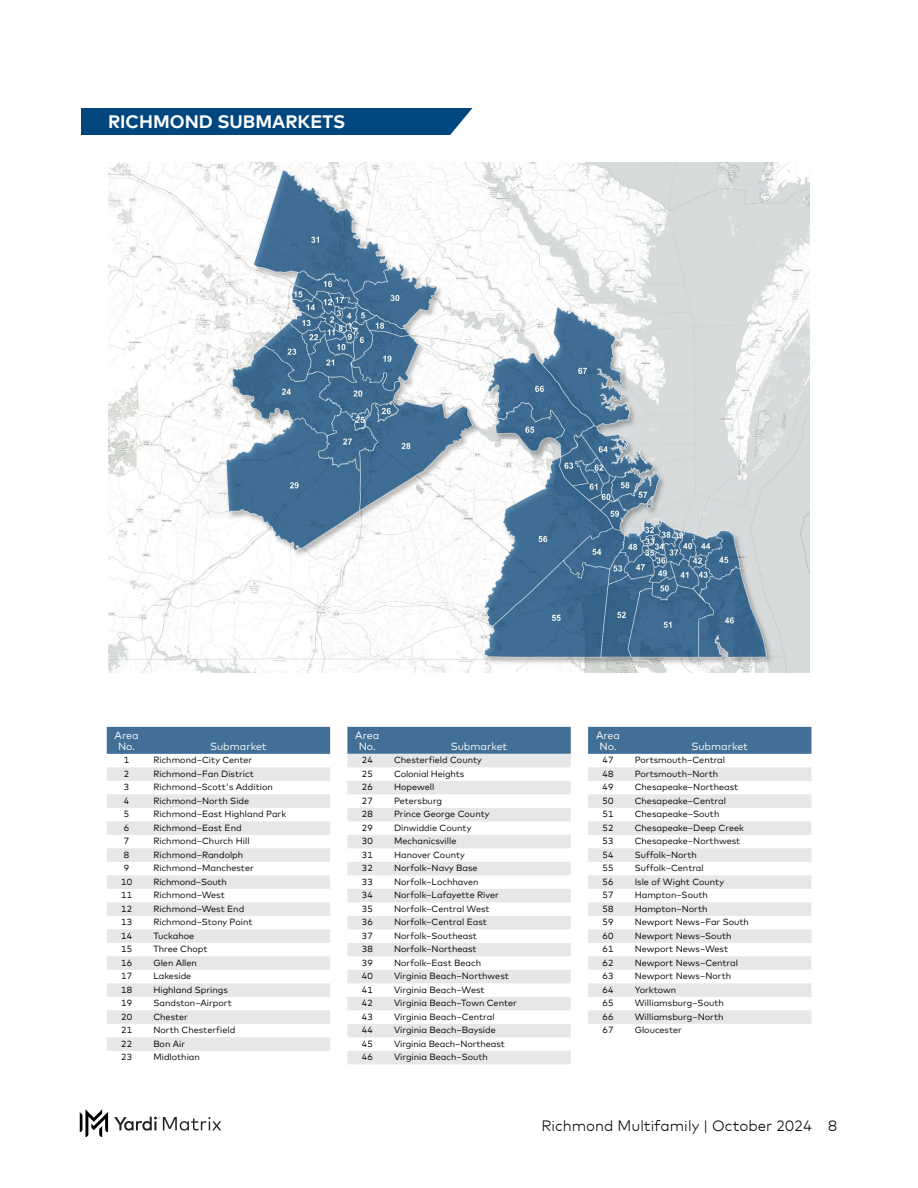
<style>
.page{position:relative;width:918px;height:1188px;background:#fff}
.page>*{position:absolute;margin:0;border:0;box-sizing:border-box;transform-origin:0 0}
.t1{font:700 18px "Mark Offc Pro";color:#fff}
.t2{font:300 15px "Mark Offc Pro";color:#000}
.t3{font:10.5px/10.5px "Mark Offc Pro";color:#fff;text-align:center}
.t4{font:9px "Mark Offc Pro";color:#000}
</style>
<div class="page">
<svg style="left:114px;top:1117px;width:107px;height:14px"></svg>
<svg style="left:80px;top:1109px;width:28px;height:28px"></svg>
<div style="left:81px;top:108px;width:391px;height:27px;background:#00467f"></div>
<div style="left:107px;top:727px;width:223px;height:27px;background:#426f96"></div>
<svg style="left:107px;top:767px;width:223px;height:284px;fill:#e9eaeb"></svg>
<div style="left:347px;top:727px;width:224px;height:27px;background:#426f96"></div>
<svg style="left:347px;top:754px;width:224px;height:310px;fill:#eaebec"></svg>
<div style="left:588px;top:727px;width:223px;height:27px;background:#426f96"></div>
<svg style="left:588px;top:767px;width:223px;height:257px;fill:#e9eaeb"></svg>
<img style="left:108px;top:162px;width:702px;height:511px">
<h1 class="t1" style="left:108px;top:108px;width:239px">RICHMOND SUBMARKETS</h1>
<p class="t3" style="left:115px;top:729px;width:26px">Area<br>No.</p>
<p class="t3" style="left:210px;top:740px;width:58px">Submarket</p>
<p class="t4" style="left:124px;top:753px;width:7px">1</p>
<p class="t4" style="left:153px;top:753px;width:101px">Richmond–City Center</p>
<p class="t4" style="left:124px;top:767px;width:7px">2</p>
<p class="t4" style="left:153px;top:767px;width:102px">Richmond–Fan District</p>
<p class="t4" style="left:124px;top:780px;width:7px">3</p>
<p class="t4" style="left:153px;top:780px;width:121px">Richmond–Scott's Addition</p>
<p class="t4" style="left:124px;top:794px;width:7px">4</p>
<p class="t4" style="left:153px;top:794px;width:97px">Richmond–North Side</p>
<p class="t4" style="left:124px;top:807px;width:7px">5</p>
<p class="t4" style="left:153px;top:807px;width:134px">Richmond–East Highland Park</p>
<p class="t4" style="left:124px;top:821px;width:7px">6</p>
<p class="t4" style="left:153px;top:821px;width:90px">Richmond–East End</p>
<p class="t4" style="left:124px;top:834px;width:7px">7</p>
<p class="t4" style="left:153px;top:834px;width:98px">Richmond–Church Hill</p>
<p class="t4" style="left:124px;top:848px;width:7px">8</p>
<p class="t4" style="left:153px;top:848px;width:91px">Richmond–Randolph</p>
<p class="t4" style="left:124px;top:861px;width:7px">9</p>
<p class="t4" style="left:153px;top:861px;width:102px">Richmond–Manchester</p>
<p class="t4" style="left:121px;top:875px;width:12px">10</p>
<p class="t4" style="left:153px;top:875px;width:75px">Richmond–South</p>
<p class="t4" style="left:121px;top:888px;width:12px">11</p>
<p class="t4" style="left:153px;top:888px;width:73px">Richmond–West</p>
<p class="t4" style="left:121px;top:902px;width:12px">12</p>
<p class="t4" style="left:153px;top:902px;width:92px">Richmond–West End</p>
<p class="t4" style="left:121px;top:915px;width:12px">13</p>
<p class="t4" style="left:153px;top:915px;width:101px">Richmond–Stony Point</p>
<p class="t4" style="left:121px;top:929px;width:12px">14</p>
<p class="t4" style="left:153px;top:929px;width:42px">Tuckahoe</p>
<p class="t4" style="left:121px;top:942px;width:12px">15</p>
<p class="t4" style="left:153px;top:942px;width:56px">Three Chopt</p>
<p class="t4" style="left:121px;top:956px;width:12px">16</p>
<p class="t4" style="left:153px;top:956px;width:45px">Glen Allen</p>
<p class="t4" style="left:121px;top:969px;width:12px">17</p>
<p class="t4" style="left:153px;top:969px;width:40px">Lakeside</p>
<p class="t4" style="left:121px;top:983px;width:12px">18</p>
<p class="t4" style="left:153px;top:983px;width:76px">Highland Springs</p>
<p class="t4" style="left:121px;top:996px;width:12px">19</p>
<p class="t4" style="left:153px;top:996px;width:80px">Sandston–Airport</p>
<p class="t4" style="left:121px;top:1010px;width:12px">20</p>
<p class="t4" style="left:153px;top:1010px;width:36px">Chester</p>
<p class="t4" style="left:121px;top:1023px;width:12px">21</p>
<p class="t4" style="left:153px;top:1023px;width:83px">North Chesterfield</p>
<p class="t4" style="left:121px;top:1037px;width:12px">22</p>
<p class="t4" style="left:153px;top:1037px;width:33px">Bon Air</p>
<p class="t4" style="left:121px;top:1050px;width:12px">23</p>
<p class="t4" style="left:153px;top:1050px;width:48px">Midlothian</p>
<p class="t3" style="left:355px;top:729px;width:26px">Area<br>No.</p>
<p class="t3" style="left:451px;top:740px;width:58px">Submarket</p>
<p class="t4" style="left:362px;top:753px;width:12px">24</p>
<p class="t4" style="left:394px;top:753px;width:89px">Chesterfield County</p>
<p class="t4" style="left:362px;top:767px;width:12px">25</p>
<p class="t4" style="left:394px;top:767px;width:72px">Colonial Heights</p>
<p class="t4" style="left:362px;top:780px;width:12px">26</p>
<p class="t4" style="left:394px;top:780px;width:42px">Hopewell</p>
<p class="t4" style="left:362px;top:794px;width:12px">27</p>
<p class="t4" style="left:394px;top:794px;width:50px">Petersburg</p>
<p class="t4" style="left:362px;top:807px;width:12px">28</p>
<p class="t4" style="left:394px;top:807px;width:97px">Prince George County</p>
<p class="t4" style="left:362px;top:821px;width:12px">29</p>
<p class="t4" style="left:394px;top:821px;width:79px">Dinwiddie County</p>
<p class="t4" style="left:362px;top:834px;width:12px">30</p>
<p class="t4" style="left:394px;top:834px;width:64px">Mechanicsville</p>
<p class="t4" style="left:362px;top:848px;width:12px">31</p>
<p class="t4" style="left:394px;top:848px;width:72px">Hanover County</p>
<p class="t4" style="left:362px;top:861px;width:12px">32</p>
<p class="t4" style="left:394px;top:861px;width:85px">Norfolk–Navy Base</p>
<p class="t4" style="left:362px;top:875px;width:12px">33</p>
<p class="t4" style="left:394px;top:875px;width:86px">Norfolk–Lochhaven</p>
<p class="t4" style="left:362px;top:888px;width:12px">34</p>
<p class="t4" style="left:394px;top:888px;width:106px">Norfolk–Lafayette River</p>
<p class="t4" style="left:362px;top:902px;width:12px">35</p>
<p class="t4" style="left:394px;top:902px;width:97px">Norfolk–Central West</p>
<p class="t4" style="left:362px;top:915px;width:12px">36</p>
<p class="t4" style="left:394px;top:915px;width:94px">Norfolk–Central East</p>
<p class="t4" style="left:362px;top:929px;width:12px">37</p>
<p class="t4" style="left:394px;top:929px;width:84px">Norfolk–Southeast</p>
<p class="t4" style="left:362px;top:942px;width:12px">38</p>
<p class="t4" style="left:394px;top:942px;width:84px">Norfolk–Northeast</p>
<p class="t4" style="left:362px;top:956px;width:12px">39</p>
<p class="t4" style="left:394px;top:956px;width:89px">Norfolk–East Beach</p>
<p class="t4" style="left:362px;top:969px;width:12px">40</p>
<p class="t4" style="left:394px;top:969px;width:116px">Virginia Beach–Northwest</p>
<p class="t4" style="left:362px;top:983px;width:12px">41</p>
<p class="t4" style="left:394px;top:983px;width:92px">Virginia Beach–West</p>
<p class="t4" style="left:362px;top:996px;width:12px">42</p>
<p class="t4" style="left:394px;top:996px;width:124px">Virginia Beach–Town Center</p>
<p class="t4" style="left:362px;top:1010px;width:12px">43</p>
<p class="t4" style="left:394px;top:1010px;width:102px">Virginia Beach–Central</p>
<p class="t4" style="left:362px;top:1023px;width:12px">44</p>
<p class="t4" style="left:394px;top:1023px;width:103px">Virginia Beach–Bayside</p>
<p class="t4" style="left:362px;top:1037px;width:12px">45</p>
<p class="t4" style="left:394px;top:1037px;width:112px">Virginia Beach–Northeast</p>
<p class="t4" style="left:362px;top:1050px;width:12px">46</p>
<p class="t4" style="left:394px;top:1050px;width:96px">Virginia Beach–South</p>
<p class="t3" style="left:596px;top:729px;width:26px">Area<br>No.</p>
<p class="t3" style="left:691px;top:740px;width:58px">Submarket</p>
<p class="t4" style="left:603px;top:753px;width:12px">47</p>
<p class="t4" style="left:635px;top:753px;width:92px">Portsmouth–Central</p>
<p class="t4" style="left:603px;top:767px;width:12px">48</p>
<p class="t4" style="left:635px;top:767px;width:85px">Portsmouth–North</p>
<p class="t4" style="left:603px;top:780px;width:12px">49</p>
<p class="t4" style="left:635px;top:780px;width:105px">Chesapeake–Northeast</p>
<p class="t4" style="left:603px;top:794px;width:12px">50</p>
<p class="t4" style="left:635px;top:794px;width:93px">Chesapeake–Central</p>
<p class="t4" style="left:603px;top:807px;width:12px">51</p>
<p class="t4" style="left:635px;top:807px;width:86px">Chesapeake–South</p>
<p class="t4" style="left:603px;top:821px;width:12px">52</p>
<p class="t4" style="left:635px;top:821px;width:111px">Chesapeake–Deep Creek</p>
<p class="t4" style="left:603px;top:834px;width:12px">53</p>
<p class="t4" style="left:635px;top:834px;width:107px">Chesapeake–Northwest</p>
<p class="t4" style="left:603px;top:848px;width:12px">54</p>
<p class="t4" style="left:635px;top:848px;width:64px">Suffolk–North</p>
<p class="t4" style="left:603px;top:861px;width:12px">55</p>
<p class="t4" style="left:635px;top:861px;width:71px">Suffolk–Central</p>
<p class="t4" style="left:603px;top:875px;width:12px">56</p>
<p class="t4" style="left:635px;top:875px;width:91px">Isle of Wight County</p>
<p class="t4" style="left:603px;top:888px;width:12px">57</p>
<p class="t4" style="left:635px;top:888px;width:75px">Hampton–South</p>
<p class="t4" style="left:603px;top:902px;width:12px">58</p>
<p class="t4" style="left:635px;top:902px;width:74px">Hampton–North</p>
<p class="t4" style="left:603px;top:915px;width:12px">59</p>
<p class="t4" style="left:635px;top:915px;width:116px">Newport News–Far South</p>
<p class="t4" style="left:603px;top:929px;width:12px">60</p>
<p class="t4" style="left:635px;top:929px;width:98px">Newport News–South</p>
<p class="t4" style="left:603px;top:942px;width:12px">61</p>
<p class="t4" style="left:635px;top:942px;width:95px">Newport News–West</p>
<p class="t4" style="left:603px;top:956px;width:12px">62</p>
<p class="t4" style="left:635px;top:956px;width:105px">Newport News–Central</p>
<p class="t4" style="left:603px;top:969px;width:12px">63</p>
<p class="t4" style="left:635px;top:969px;width:98px">Newport News–North</p>
<p class="t4" style="left:603px;top:983px;width:12px">64</p>
<p class="t4" style="left:635px;top:983px;width:43px">Yorktown</p>
<p class="t4" style="left:603px;top:996px;width:12px">65</p>
<p class="t4" style="left:635px;top:996px;width:91px">Williamsburg–South</p>
<p class="t4" style="left:603px;top:1010px;width:12px">66</p>
<p class="t4" style="left:635px;top:1010px;width:90px">Williamsburg–North</p>
<p class="t4" style="left:603px;top:1023px;width:12px">67</p>
<p class="t4" style="left:635px;top:1023px;width:49px">Gloucester</p>
<h2 class="t2" style="left:542px;top:1115px;width:297px">Richmond Multifamily | October 2024 8</h2>
</div>
